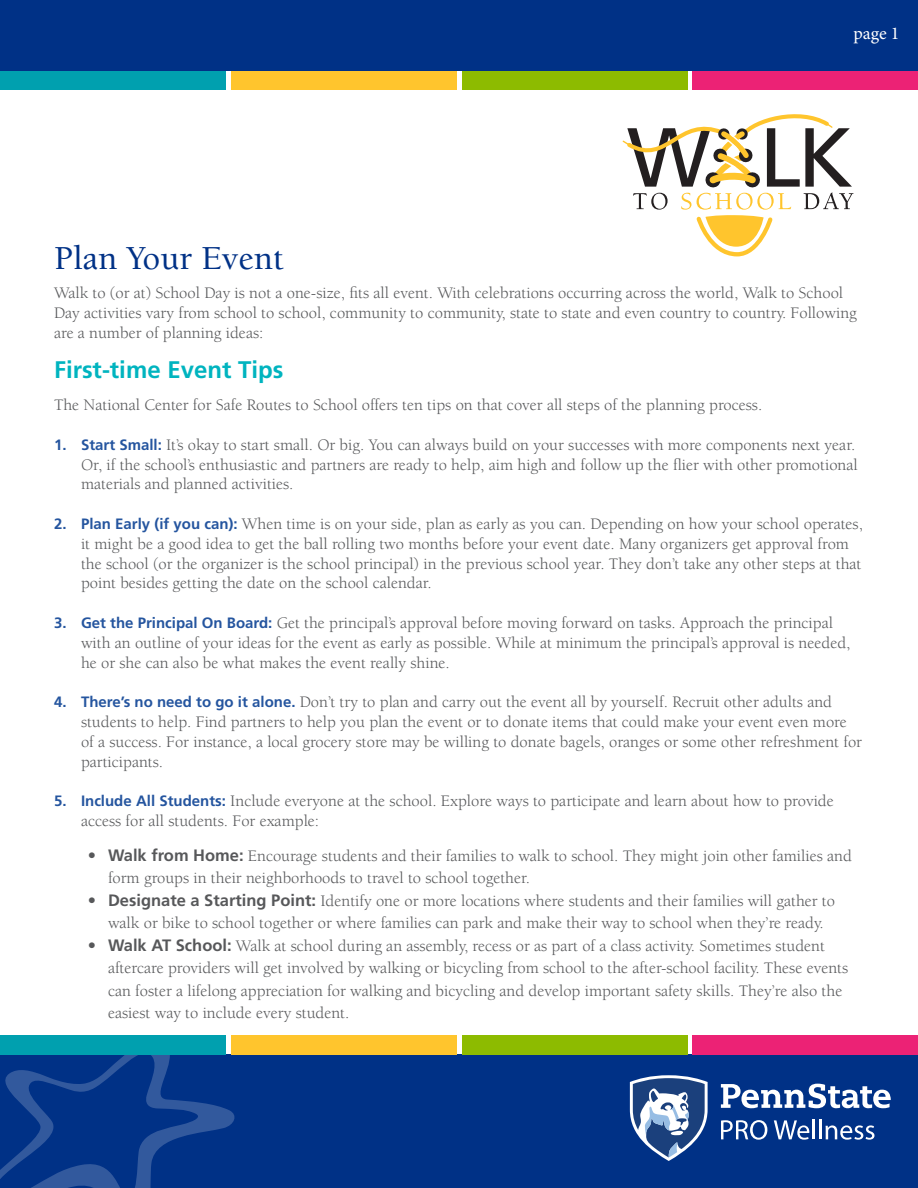
<style>
.page{position:relative;width:918px;height:1188px;background:#fff}
.page>*{position:absolute;margin:0;border:0;box-sizing:border-box;transform-origin:0 0}
.t1{font:500 34.5px "Berkeley Std";color:#003186}
.t2{font:700 24px "Frutiger LT Std";color:#00b4bf}
.t3{font:18px "Minion Pro";color:#fff}
.t4{font:16.5px/19.8px "Berkeley Std";color:#57585a}
.s1{font-family:"Frutiger LT Std";font-weight:700;font-size:15px;color:#25559f}
.s2{font-family:"Frutiger LT Std";font-weight:700}
</style>
<div class="page">
<div style="left:231px;top:70px;width:225px;height:20px;background:#ffc52d"></div>
<div style="left:0;top:70px;width:225px;height:20px;background:#00a0af"></div>
<div style="left:462px;top:70px;width:225px;height:20px;background:#8dbb00"></div>
<div style="left:693px;top:70px;width:225px;height:20px;background:#ec2275"></div>
<div style="left:0;top:1055px;width:918px;height:133px;background:#003186"></div>
<svg style="left:0;top:1035px;width:235px;height:153px"></svg>
<div style="left:0;top:0;width:918px;height:70px;background:#003186"></div>
<svg style="left:630px;top:1075px;width:78px;height:86px"></svg>
<svg style="left:721px;top:1084px;width:170px;height:24px"></svg>
<svg style="left:721px;top:1120px;width:46px;height:20px"></svg>
<svg style="left:774px;top:1120px;width:35px;height:20px"></svg>
<hr style="left:812px;top:1119px;width:3px;height:20px;background:#fff">
<hr style="left:819px;top:1119px;width:3px;height:20px;background:#fff">
<svg style="left:826px;top:1125px;width:48px;height:15px"></svg>
<div style="left:0;top:1035px;width:225px;height:20px;background:#00a0af"></div>
<div style="left:462px;top:1035px;width:225px;height:20px;background:#8dbb00"></div>
<div style="left:693px;top:1035px;width:225px;height:20px;background:#ec2275"></div>
<div style="left:231px;top:1035px;width:225px;height:20px;background:#ffc52d"></div>
<svg style="left:623px;top:114px;width:230px;height:142px"></svg>
<p class="t3" style="left:853px;top:21px;width:47px">page 1</p>
<p class="t1" style="left:54px;top:240px;width:231px">Plan Your Event</p>
<p class="t4" style="left:54px;top:283px;width:804px">Walk to (or at) School Day is not a one-size, fits all event. With celebrations occurring across the world, Walk to School<br>Day activities vary from school to school, community to community, state to state and even country to country. Following are a number of planning ideas:</p>
<p class="t2" style="left:54px;top:356px;width:231px">First-time Event Tips</p>
<p class="t4" style="left:54px;top:395px;width:710px">The National Center for Safe Routes to School offers ten tips on that cover all steps of the planning process.</p>
<p class="t4" style="left:81px;top:435px;width:778px;text-indent:-27px"><span class="s1">1. Start Small:</span> It’s okay to start small. Or big. You can always build on your successes with more components next year.<br>Or, if the school’s enthusiastic and partners are ready to help, aim high and follow up the flier with other promotional materials and planned activities.</p>
<p class="t4" style="left:81px;top:514px;width:784px;text-indent:-27px"><span class="s1">2. Plan Early (if you can):</span> When time is on your side, plan as early as you can. Depending on how your school operates, it might be a good idea to get the ball rolling two months before your event date. Many organizers get approval from the school (or the organizer is the school principal) in the previous school year. They don’t take any other steps at that point besides getting the date on the school calendar.</p>
<p class="t4" style="left:81px;top:613px;width:771px;text-indent:-27px"><span class="s1">3. Get the Principal On Board:</span> Get the principal’s approval before moving forward on tasks. Approach the principal with an outline of your ideas for the event as early as possible. While at minimum the principal’s approval is needed, he or she can also be what makes the event really shine.</p>
<p class="t4" style="left:81px;top:692px;width:783px;text-indent:-27px"><span class="s1">4. There’s no need to go it alone.</span> Don’t try to plan and carry out the event all by yourself. Recruit other adults and students to help. Find partners to help you plan the event or to donate items that could make your event even more of a success. For instance, a local grocery store may be willing to donate bagels, oranges or some other refreshment for participants.</p>
<p class="t4" style="left:81px;top:791px;width:754px;text-indent:-27px"><span class="s1">5. Include All Students:</span> Include everyone at the school. Explore ways to participate and learn about how to provide access for all students. For example:</p>
<p class="t4" style="left:108px;top:844px;width:745px;line-height:22.5px;text-indent:-20px"><span class="s2">• Walk from Home:</span> Encourage students and their families to walk to school. They might join other families and form groups in their neighborhoods to travel to school together.</p>
<p class="t4" style="left:88px;top:889px;width:749px;line-height:22.5px;text-align:center"><span class="s2">• Designate a Starting Point:</span> Identify one or more locations where students and their families will gather to walk or bike to school together or where families can park and make their way to school when they’re ready.</p>
<p class="t4" style="left:108px;top:934px;width:742px;line-height:22.5px;text-indent:-20px"><span class="s2">• Walk AT School:</span> Walk at school during an assembly, recess or as part of a class activity. Sometimes student aftercare providers will get involved by walking or bicycling from school to the after-school facility. These events can foster a lifelong appreciation for walking and bicycling and develop important safety skills. They’re also the easiest way to include every student.</p>
</div>
